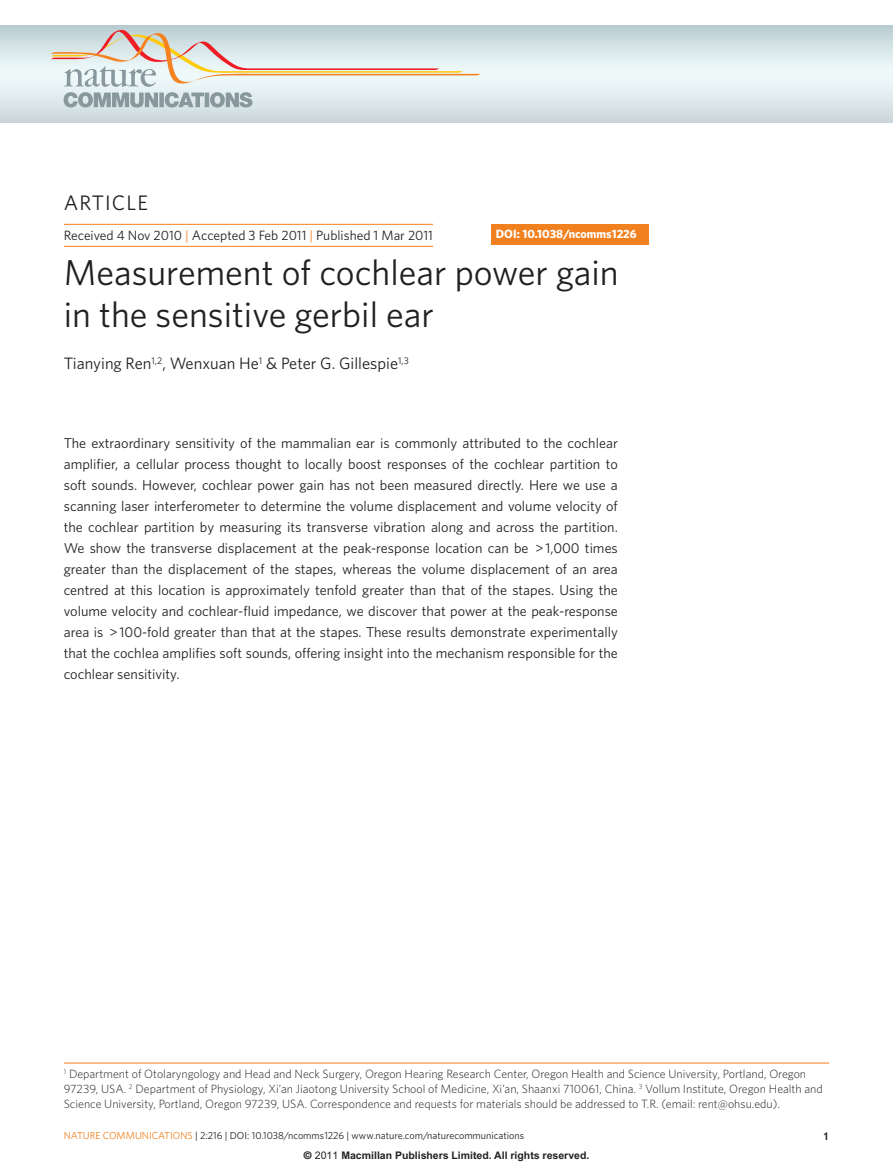
<style>
.page{position:relative;width:893px;height:1174px;background:#fff}
.page>*{position:absolute;margin:0;border:0;box-sizing:border-box;transform-origin:0 0}
.pAtl{font:36px/42px "Whitney";color:#231f20}
.t1{font:21px "Whitney";letter-spacing:.05em;color:#231f20}
.pAu{font:16.5px "Whitney";color:#231f20}
.pAbstext{font:14.25px/21px "Whitney";color:#231f20;text-align:justify}
.pPrdates{font:13.5px "Whitney";color:#231f20}
.pAffiliation{font:300 12px/15px "Whitney";color:#231f20}
.pDoiTop{font:700 12px "Whitney";color:#fff}
.t2{font:700 10.5px "Arial";color:#231f20}
.pDoiLRH{font:10.2px "Whitney";color:#231f20}
.pDoiLRH-2{font:10.2px "Whitney";color:#f1801f}
.s1{color:#f1801f}
.s2{font-family:"Helvetica Bold 2";font-weight:400}
.s3{font-weight:400}
</style>
<div class="page">
<svg style="left:0;top:25px;width:893px;height:97px;background:#d8e4e7"></svg>
<svg style="left:50px;top:30px;width:431px;height:77px;background:#d8dad6"></svg>
<hr style="left:64px;top:224px;width:369px;height:1px;background:#f1801f">
<hr style="left:64px;top:246px;width:369px;height:1px;background:#f1801f">
<div style="left:492px;top:225px;width:157px;height:20px;background:#f1801f"></div>
<hr style="left:64px;top:1062px;width:765px;height:1px;background:#f1801f">
<p class="t1" style="left:64px;top:190px;width:86px">ARTICLE</p>
<p class="pPrdates" style="left:64px;top:227px;width:371px">Received 4 N ov 2010 <span class="s1">|</span> Accepted 3 Feb 2011 <span class="s1">|</span> Published 1 Mar 2011</p>
<p class="pDoiTop" style="left:496px;top:227px;width:142px">DOI: 10.1038/ncomms1226</p>
<p class="pAtl" style="left:64px;top:251px;width:556px">Measurement of cochlear power gain in the sensitive gerbil ear</p>
<p class="pAu" style="left:64px;top:353px;width:347px">Tianying Ren<sup>1,2</sup>, Wenxuan He<sup>1</sup> &amp; Peter G. Gillespie<sup>1,3</sup></p>
<p class="pAbstext" style="left:64px;top:432px;width:556px">The extraordinary sensitivity of the mammalian ear is commonly attributed to the cochlear amplifier, a cellular process thought to locally boost responses of the cochlear partition to soft sounds. However, cochlear power gain has not been measured directly. Here we use a scanning laser interferometer to determine the volume displacement and volume velocity of the cochlear partition by measuring its transverse vibration along and across the partition.<br>We show the transverse displacement at the peak-response location can be &gt;1,000 times greater than the displacement of the stapes, whereas the volume displacement of an area centred at this location is approximately tenfold greater than that of the stapes. Using the volume velocity and cochlear-fluid impedance, we discover that power at the peak-response area is &gt;100-fold greater than that at the stapes. These results demonstrate experimentally that the cochlea amplifies soft sounds, offering insight into the mechanism responsible for the cochlear sensitivity.</p>
<p class="pAffiliation" style="left:64px;top:1066px;width:760px"><sup>1</sup> Department of Otolaryngology and Head and Neck Surgery, Oregon Hearing Research Center, Oregon Health and Science University, Portland, Oregon<br>97239, USA. <sup>2</sup> Department of Physiology, Xi’an Jiaotong University School of Medicine, Xi’an, Shaanxi 710061, China. <sup>3</sup> Vollum Institute, Oregon Health and<br>Science University, Portland, Oregon 97239, USA. Correspondence and requests for materials should be addressed to T.R. (email: rent@ohsu.edu).</p>
<p class="pDoiLRH-2" style="left:64px;top:1129px;width:91px">nature communicati</p>
<p class="pDoiLRH" style="left:173px;top:1129px;width:353px"><span class="s1">ons</span> | 2:216 | DOI: 10.1038/ncomms1226 | www.nature.com/naturecommunications</p>
<p class="t2" style="left:304px;top:1149px;width:287px"><span class="s2">©</span> <span class="s3">2011</span> Macmillan Publishers Limited. All rights reserved.</p>
</div>
